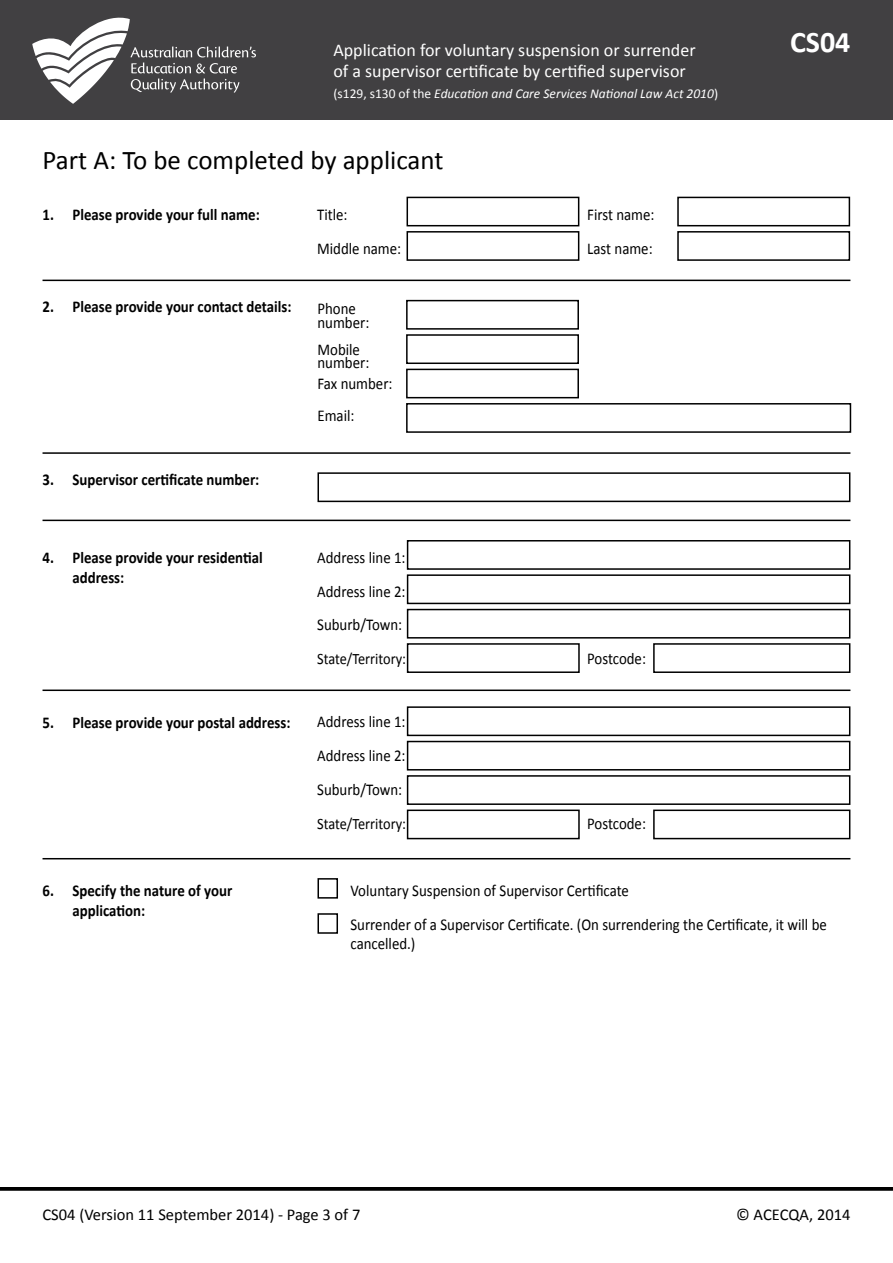
<style>
.page{position:relative;width:893px;height:1263px;background:#fff}
.page>*{position:absolute;margin:0;border:0;box-sizing:border-box;transform-origin:0 0}
.t1{font:700 30px "Calibri";color:#fff}
.t2{font:27px "Calibri";color:#000}
.t3{font:18px "Calibri";color:#fff}
.t4{font:16.5px/33.8px "Calibri";color:#000;scale:.9 1}
.t5{font:700 16.5px/19.8px "Calibri";color:#000;scale:.9 1}
.t6{font:16.5px "Calibri";color:#000}
.t7{font:15.9px "Calibri";color:#000;scale:.9 1}
.t8{font:italic 13.5px "Calibri";color:#fff}
.s1{font-style:normal}
</style>
<div class="page">
<svg style="left:0;top:1187px;width:893px;height:4px;background:#0e0e0e"></svg>
<div style="left:0;top:0;width:893px;height:119px;background:#414042"></div>
<svg style="left:32px;top:17px;width:224px;height:87px"></svg>
<hr style="left:43px;top:689px;width:807px;height:2px;background:#000">
<hr style="left:43px;top:520px;width:807px;height:1px;background:#000">
<hr style="left:43px;top:280px;width:807px;height:1px;background:#000">
<div style="left:406px;top:197px;width:173px;height:29px;border:2px solid #000"></div>
<div style="left:677px;top:197px;width:173px;height:29px;border:2px solid #000"></div>
<div style="left:406px;top:231px;width:173px;height:30px;border:2px solid #000"></div>
<div style="left:677px;top:231px;width:173px;height:30px;border:2px solid #000"></div>
<div style="left:407px;top:540px;width:443px;height:30px;border:2px solid #000"></div>
<div style="left:407px;top:706px;width:443px;height:30px;border:2px solid #000"></div>
<div style="left:407px;top:574px;width:443px;height:30px;border:2px solid #000"></div>
<div style="left:407px;top:741px;width:443px;height:29px;border:2px solid #000"></div>
<div style="left:407px;top:609px;width:443px;height:29px;border:2px solid #000"></div>
<div style="left:407px;top:775px;width:443px;height:30px;border:2px solid #000"></div>
<div style="left:407px;top:643px;width:173px;height:30px;border:2px solid #000"></div>
<div style="left:407px;top:809px;width:173px;height:30px;border:2px solid #000"></div>
<div style="left:653px;top:643px;width:197px;height:30px;border:2px solid #000"></div>
<div style="left:653px;top:809px;width:197px;height:30px;border:2px solid #000"></div>
<hr style="left:43px;top:858px;width:807px;height:1px;background:#000">
<div style="left:317px;top:878px;width:21px;height:21px;border:2px solid #000"></div>
<div style="left:317px;top:913px;width:21px;height:21px;border:2px solid #000"></div>
<hr style="left:43px;top:452px;width:807px;height:2px;background:#000">
<div style="left:317px;top:472px;width:533px;height:30px;border:2px solid #000"></div>
<div style="left:406px;top:300px;width:173px;height:30px;border:2px solid #000"></div>
<div style="left:406px;top:369px;width:173px;height:29px;border:2px solid #000"></div>
<div style="left:406px;top:334px;width:173px;height:30px;border:2px solid #000"></div>
<div style="left:406px;top:403px;width:445px;height:30px;border:2px solid #000"></div>
<p class="t3" style="left:333px;top:39px;width:364px">Application for voluntary suspension or surrender</p>
<h1 class="t1" style="left:790px;top:23px;width:62px">CS04</h1>
<p class="t3" style="left:333px;top:60px;width:354px">of a supervisor certificate by certified supervisor</p>
<p class="t8" style="left:333px;top:84px;width:386px"><span class="s1">(s129, s130 of the</span> Education and Care Services National Law Act 2010<span class="s1">)</span></p>
<h2 class="t2" style="left:43px;top:143px;width:402px">Part A: To be completed by applicant</h2>
<p class="t5" style="left:43px;top:204px;width:243px">1. Please provide your full name:</p>
<p class="t4" style="left:317px;top:198px;width:35px">Title:</p>
<p class="t4" style="left:587px;top:198px;width:76px">First name:</p>
<p class="t4" style="left:317px;top:231px;width:95px">Middle name:</p>
<p class="t4" style="left:587px;top:231px;width:74px">Last name:</p>
<p class="t5" style="left:43px;top:297px;width:278px">2. Please provide your contact details:</p>
<p class="t4" style="left:317px;top:302px;width:59px;line-height:13.5px">Phone number:</p>
<p class="t4" style="left:317px;top:343px;width:59px;line-height:13.5px">Mobile number:</p>
<p class="t4" style="left:317px;top:368px;width:85px;line-height:31.5px">Fax number:<br>Email:</p>
<p class="t5" style="left:43px;top:469px;width:242px">3. Supervisor certificate number:</p>
<p class="t5" style="left:73px;top:548px;width:213px;text-indent:-30px">4. Please provide your residential address:</p>
<p class="t4" style="left:317px;top:541px;width:100px;text-align:justify">Address line 1:<br>Address line 2:<br>Suburb/Town:</p>
<p class="t7" style="left:317px;top:649px;width:100px">State/Territory:</p>
<p class="t4" style="left:587px;top:642px;width:67px">Postcode:</p>
<p class="t5" style="left:43px;top:712px;width:277px">5. Please provide your postal address:</p>
<p class="t4" style="left:317px;top:705px;width:100px;text-align:justify">Address line 1:<br>Address line 2:<br>Suburb/Town:</p>
<p class="t7" style="left:317px;top:813px;width:100px">State/Territory:</p>
<p class="t4" style="left:587px;top:806px;width:67px">Postcode:</p>
<p class="t5" style="left:73px;top:881px;width:179px;text-indent:-30px">6. Specify the nature of your application:</p>
<p class="t4" style="left:350px;top:874px;width:531px">Voluntary Suspension of Supervisor Certificate<br>Surrender of a Supervisor Certificate. (On surrendering the Certificate, it will be</p>
<p class="t4" style="left:350px;top:927px;width:74px">cancelled.)</p>
<p class="t6" style="left:43px;top:1204px;width:319px">CS04 (Version 11 September 2014) - Page 3 of 7</p>
<p class="t6" style="left:736px;top:1204px;width:116px">© ACECQA, 2014</p>
</div>
